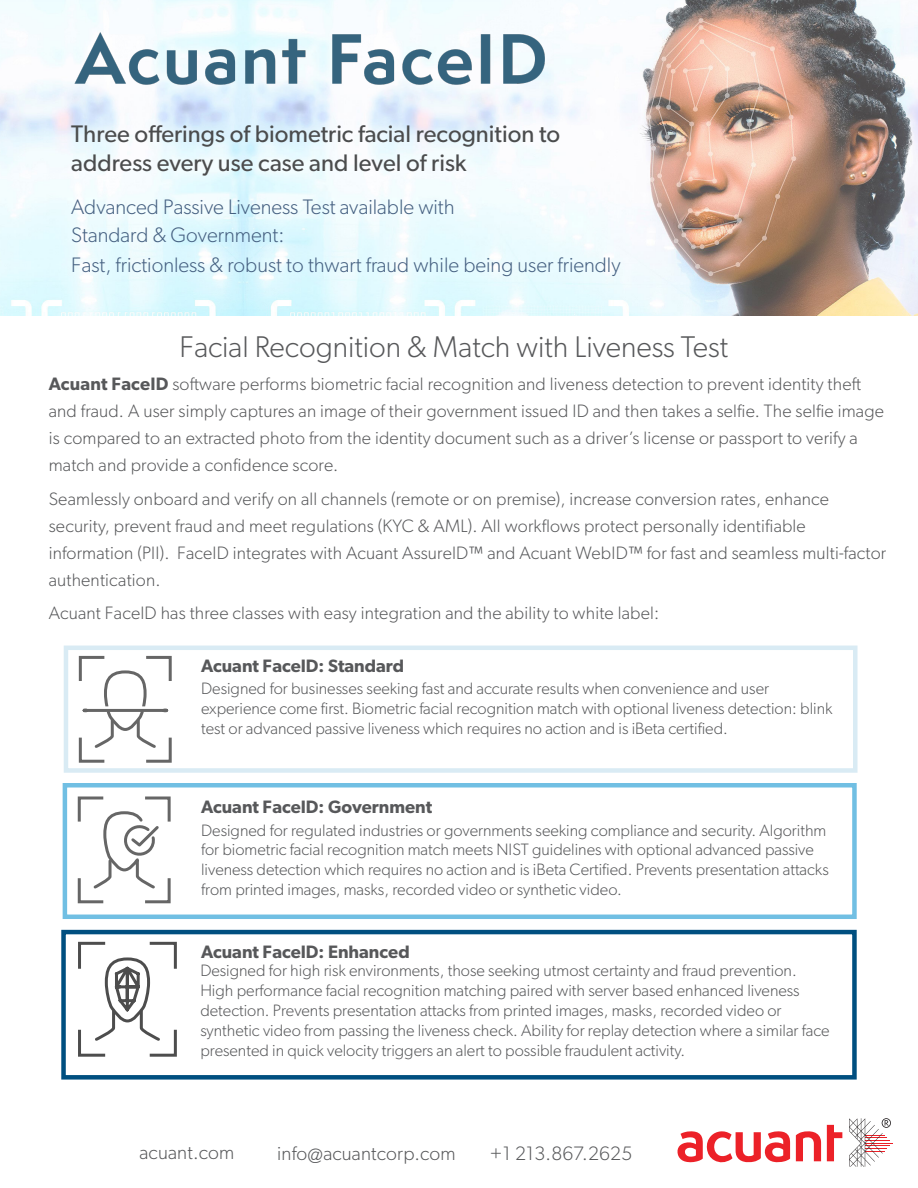
<style>
.page{position:relative;width:918px;height:1188px;background:#fff}
.page>*{position:absolute;margin:0;border:0;box-sizing:border-box;transform-origin:0 0}
.t1{font:300 30px "Gibson";color:#57585a}
.t2{font:24px/28.8px "Gibson";color:#4b4c4d}
.t3{font:300 21px/28.8px "Gibson";color:#456081}
.t4{font:300 19.5px "Gibson";letter-spacing:.01em;color:#57585a}
.t5{font:300 18px/27px "Gibson";letter-spacing:.01em;color:#57585a}
.t6{font:600 18px "Gibson";color:#57585a}
.t7{font:300 16.5px/19.8px "Gibson";color:#57585a}
.s1{font-weight:600}
</style>
<div class="page">
<img style="left:0;top:0;width:918px;height:315px">
<svg style="left:796px;top:1131px;width:25px;height:30px"></svg>
<svg style="left:678px;top:1131px;width:112px;height:32px"></svg>
<svg style="left:827px;top:1125px;width:15px;height:36px"></svg>
<svg style="left:849px;top:1118px;width:43px;height:49px"></svg>
<div style="left:61px;top:930px;width:796px;height:150px;border:4px solid #004f80"></div>
<div style="left:63px;top:783px;width:794px;height:136px;border:4px solid #71bfe3"></div>
<div style="left:64px;top:646px;width:794px;height:127px;border:4px solid #d9ebf4"></div>
<svg style="left:78px;top:655px;width:94px;height:108px"></svg>
<svg style="left:77px;top:796px;width:94px;height:108px"></svg>
<svg style="left:78px;top:941px;width:99px;height:116px"></svg>
<img style="left:61px;top:24px;width:504px;height:69px">
<p class="t2" style="left:71px;top:119px;width:491px">Three offerings of biometric facial recognition to address every use case and level of risk</p>
<p class="t3" style="left:71px;top:192px;width:385px">Advanced Passive Liveness Test available with<br>Standard &amp; Government:</p>
<p class="t3" style="left:71px;top:250px;width:551px">Fast, frictionless &amp; robust to thwart fraud while being user friendly</p>
<p class="t1" style="left:180px;top:328px;width:550px">Facial Recognition &amp; Match with Liveness Test</p>
<p class="t5" style="left:49px;top:370px;width:837px"><span class="s1">Acuant FaceID</span> software performs biometric facial recognition and liveness detection to prevent identity theft and fraud. A user simply captures an image of their government issued ID and then takes a selfie. The selfie image is compared to an extracted photo from the identity document such as a driver’s license or passport to verify a match and provide a confidence score.</p>
<p class="t5" style="left:49px;top:485px;width:839px">Seamlessly onboard and verify on all channels (remote or on premise), increase conversion rates, enhance security, prevent fraud and meet regulations (KYC &amp; AML). All workflows protect personally identifiable information (PII). FaceID integrates with Acuant AssureID™ and Acuant WebID™ for fast and seamless multi-factor authentication.</p>
<p class="t5" style="left:49px;top:600px;width:612px">Acuant FaceID has three classes with easy integration and the ability to white label:</p>
<p class="t6" style="left:201px;top:655px;width:204px">Acuant FaceID: Standard</p>
<p class="t7" style="left:201px;top:679px;width:633px">Designed for businesses seeking fast and accurate results when convenience and user experience come first. Biometric facial recognition match with optional liveness detection: blink test or advanced passive liveness which requires no action and is iBeta certified.</p>
<p class="t6" style="left:201px;top:796px;width:233px">Acuant FaceID: Government</p>
<p class="t7" style="left:201px;top:820px;width:629px">Designed for regulated industries or governments seeking compliance and security. Algorithm for biometric facial recognition match meets NIST guidelines with optional advanced passive liveness detection which requires no action and is iBeta Certified. Prevents presentation attacks from printed images, masks, recorded video or synthetic video.</p>
<p class="t6" style="left:201px;top:941px;width:210px">Acuant FaceID: Enhanced</p>
<p class="t7" style="left:200px;top:961px;width:631px">Designed for high risk environments, those seeking utmost certainty and fraud prevention.<br>High performance facial recognition matching paired with server based enhanced liveness detection. Prevents presentation attacks from printed images, masks, recorded video or synthetic video from passing the liveness check. Ability for replay detection where a similar face presented in quick velocity triggers an alert to possible fraudulent activity.</p>
<p class="t4" style="left:140px;top:1141px;width:96px">acuant.com</p>
<p class="t4" style="left:277px;top:1142px;width:180px">info@acuantcorp.com</p>
<p class="t4" style="left:490px;top:1142px;width:144px">+1 213.867.2625</p>
</div>
